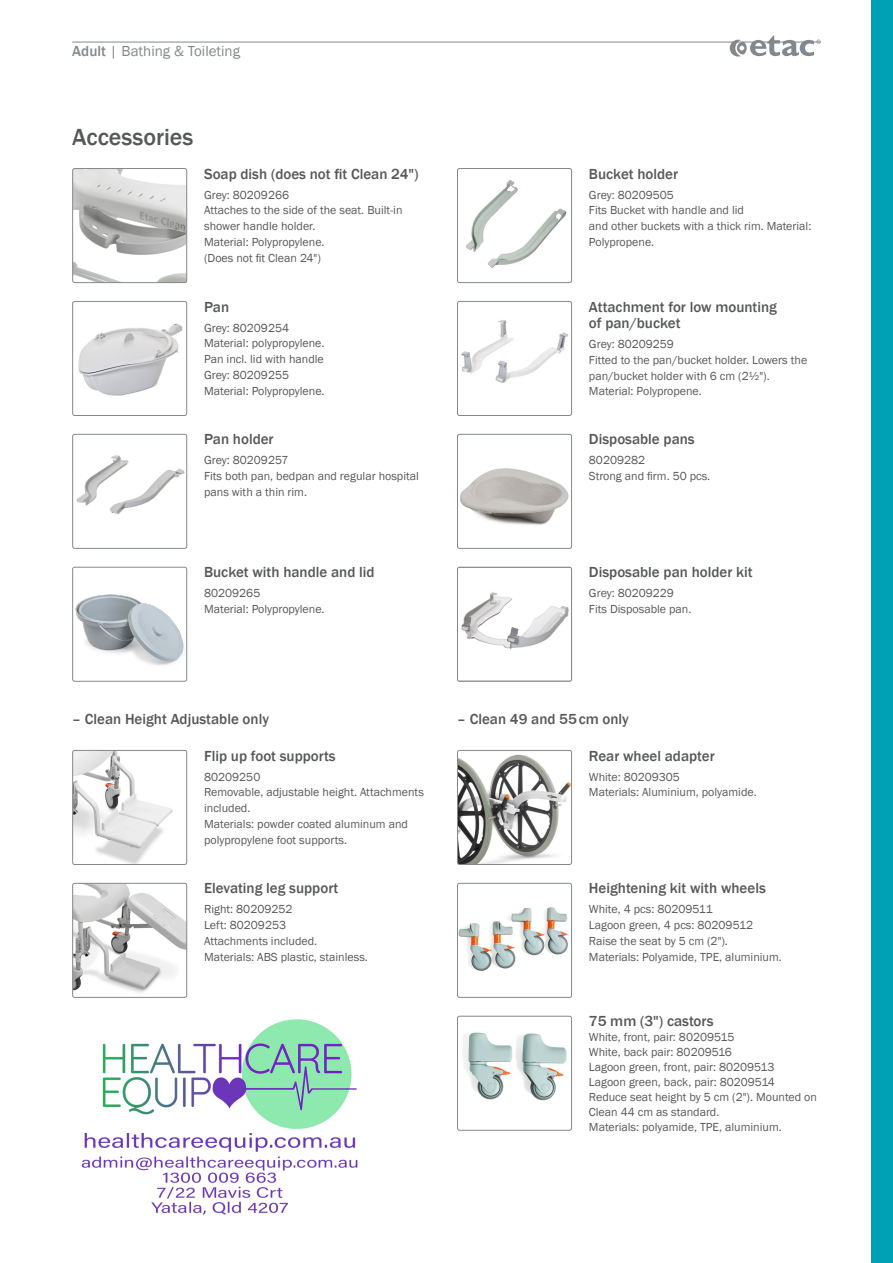
<style>
.page{position:relative;width:893px;height:1263px;background:#fff}
.page>*{position:absolute;margin:0;border:0;box-sizing:border-box;transform-origin:0 0}
.t1{font:500 24px "Franklin Gothic";color:#57585a}
.t2{font:500 15px/16.5px "Franklin Gothic";color:#57585a}
.t3{font:15px "Franklin Gothic";color:#83888c}
.t4{font:12px/15.8px "Franklin Gothic";color:#57585a}
.s1{font-weight:500}
</style>
<div class="page">
<hr style="left:72px;top:42px;width:749px;height:1px;background:#83888c">
<svg style="left:730px;top:35px;width:91px;height:22px"></svg>
<div style="left:872px;top:0;width:21px;height:1263px;background:#00a1b4"></div>
<img style="left:74px;top:750px;width:113px;height:113px">
<div style="left:72px;top:750px;width:115px;height:115px;border:1px solid #83888c;border-radius:2px"></div>
<img style="left:74px;top:883px;width:113px;height:110px">
<div style="left:72px;top:883px;width:115px;height:115px;border:1px solid #83888c;border-radius:2px"></div>
<img style="left:457px;top:750px;width:115px;height:113px">
<div style="left:457px;top:750px;width:115px;height:115px;border:1px solid #83888c;border-radius:2px"></div>
<img style="left:457px;top:883px;width:111px;height:88px">
<div style="left:457px;top:883px;width:115px;height:115px;border:1px solid #83888c;border-radius:2px"></div>
<img style="left:457px;top:1016px;width:115px;height:85px">
<div style="left:457px;top:1016px;width:115px;height:115px;border:1px solid #83888c;border-radius:2px"></div>
<img style="left:74px;top:170px;width:113px;height:113px">
<div style="left:72px;top:168px;width:115px;height:115px;border:1px solid #83888c;border-radius:2px"></div>
<img style="left:78px;top:301px;width:109px;height:95px">
<div style="left:72px;top:301px;width:115px;height:115px;border:1px solid #83888c;border-radius:2px"></div>
<img style="left:76px;top:434px;width:111px;height:80px">
<div style="left:72px;top:434px;width:115px;height:115px;border:1px solid #83888c;border-radius:2px"></div>
<img style="left:75px;top:567px;width:112px;height:99px">
<div style="left:72px;top:567px;width:115px;height:115px;border:1px solid #83888c;border-radius:2px"></div>
<img style="left:465px;top:179px;width:102px;height:89px">
<div style="left:457px;top:168px;width:115px;height:115px;border:1px solid #83888c;border-radius:2px"></div>
<img style="left:457px;top:301px;width:115px;height:82px">
<div style="left:457px;top:301px;width:115px;height:115px;border:1px solid #83888c;border-radius:2px"></div>
<img style="left:457px;top:434px;width:115px;height:91px">
<div style="left:457px;top:434px;width:115px;height:115px;border:1px solid #83888c;border-radius:2px"></div>
<svg style="left:457px;top:567px;width:115px;height:82px"></svg>
<div style="left:457px;top:567px;width:115px;height:115px;border:1px solid #83888c;border-radius:2px"></div>
<img style="left:81px;top:1019px;width:277px;height:196px">
<p class="t3" style="left:72px;top:42px;width:169px"><span class="s1">Adult</span> | Bathing &amp; Toileting</p>
<h1 class="t1" style="left:72px;top:122px;width:123px">Accessories</h1>
<p class="t2" style="left:204px;top:166px;width:216px">Soap dish (does not fit Clean 24")</p>
<p class="t4" style="left:204px;top:187px;width:200px">Grey: 80209266<br>Attaches to the side of the seat. Built-in shower handle holder.<br>Material: Polypropylene.<br>(Does not fit Clean 24")</p>
<p class="t2" style="left:204px;top:298px;width:27px">Pan</p>
<p class="t4" style="left:204px;top:320px;width:122px">Grey: 80209254<br>Material: polypropylene.<br>Pan incl. lid with handle<br>Grey: 80209255<br>Material: Polypropylene.</p>
<p class="t2" style="left:204px;top:431px;width:71px">Pan holder</p>
<p class="t4" style="left:204px;top:453px;width:216px">Grey: 80209257<br>Fits both pan, bedpan and regular hospital pans with a thin rim.</p>
<p class="t2" style="left:204px;top:564px;width:172px">Bucket with handle and lid</p>
<p class="t4" style="left:204px;top:586px;width:122px">80209265<br>Material: Polypropylene.</p>
<p class="t2" style="left:589px;top:166px;width:91px">Bucket holder</p>
<p class="t4" style="left:589px;top:187px;width:224px">Grey: 80209505<br>Fits Bucket with handle and lid<br>and other buckets with a thick rim. Material:<br>Polypropene.</p>
<p class="t2" style="left:589px;top:298px;width:190px">Attachment for low mounting of pan/bucket</p>
<p class="t4" style="left:589px;top:336px;width:220px">Grey: 80209259<br>Fitted to the pan/bucket holder. Lowers the pan/bucket holder with 6 cm (2½").<br>Material: Polypropene.</p>
<p class="t2" style="left:589px;top:431px;width:107px">Disposable pans</p>
<p class="t4" style="left:589px;top:453px;width:123px">80209282<br>Strong and firm. 50 pcs.</p>
<p class="t2" style="left:589px;top:564px;width:165px">Disposable pan holder kit</p>
<p class="t4" style="left:589px;top:586px;width:104px">Grey: 80209229<br>Fits Disposable pan.</p>
<p class="t2" style="left:72px;top:710px;width:198px">– Clean Height Adjustable only</p>
<p class="t2" style="left:457px;top:710px;width:173px">– Clean 49 and 55cm only</p>
<p class="t2" style="left:204px;top:747px;width:133px">Flip up foot supports</p>
<p class="t4" style="left:204px;top:769px;width:221px">80209250<br>Removable, adjustable height. Attachments included.<br>Materials: powder coated aluminum and polypropylene foot supports.</p>
<p class="t2" style="left:204px;top:880px;width:136px">Elevating leg support</p>
<p class="t4" style="left:204px;top:902px;width:165px">Right: 80209252<br>Left: 80209253<br>Attachments included.<br>Materials: ABS plastic, stainless.</p>
<p class="t2" style="left:589px;top:747px;width:127px">Rear wheel adapter</p>
<p class="t4" style="left:589px;top:769px;width:169px">White: 80209305<br>Materials: Aluminium, polyamide.</p>
<p class="t2" style="left:589px;top:880px;width:178px">Heightening kit with wheels</p>
<p class="t4" style="left:589px;top:902px;width:194px">White, 4 pcs: 80209511<br>Lagoon green, 4 pcs: 80209512<br>Raise the seat by 5 cm (2").<br>Materials: Polyamide, TPE, aluminium.</p>
<p class="t2" style="left:589px;top:1013px;width:126px">75 mm (3") castors</p>
<p class="t4" style="left:589px;top:1030px;width:230px;line-height:15px">White, front, pair: 80209515<br>White, back pair: 80209516<br>Lagoon green, front, pair: 80209513<br>Lagoon green, back, pair: 80209514<br>Reduce seat height by 5 cm (2"). Mounted on Clean 44 cm as standard.<br>Materials: polyamide, TPE, aluminium.</p>
</div>
